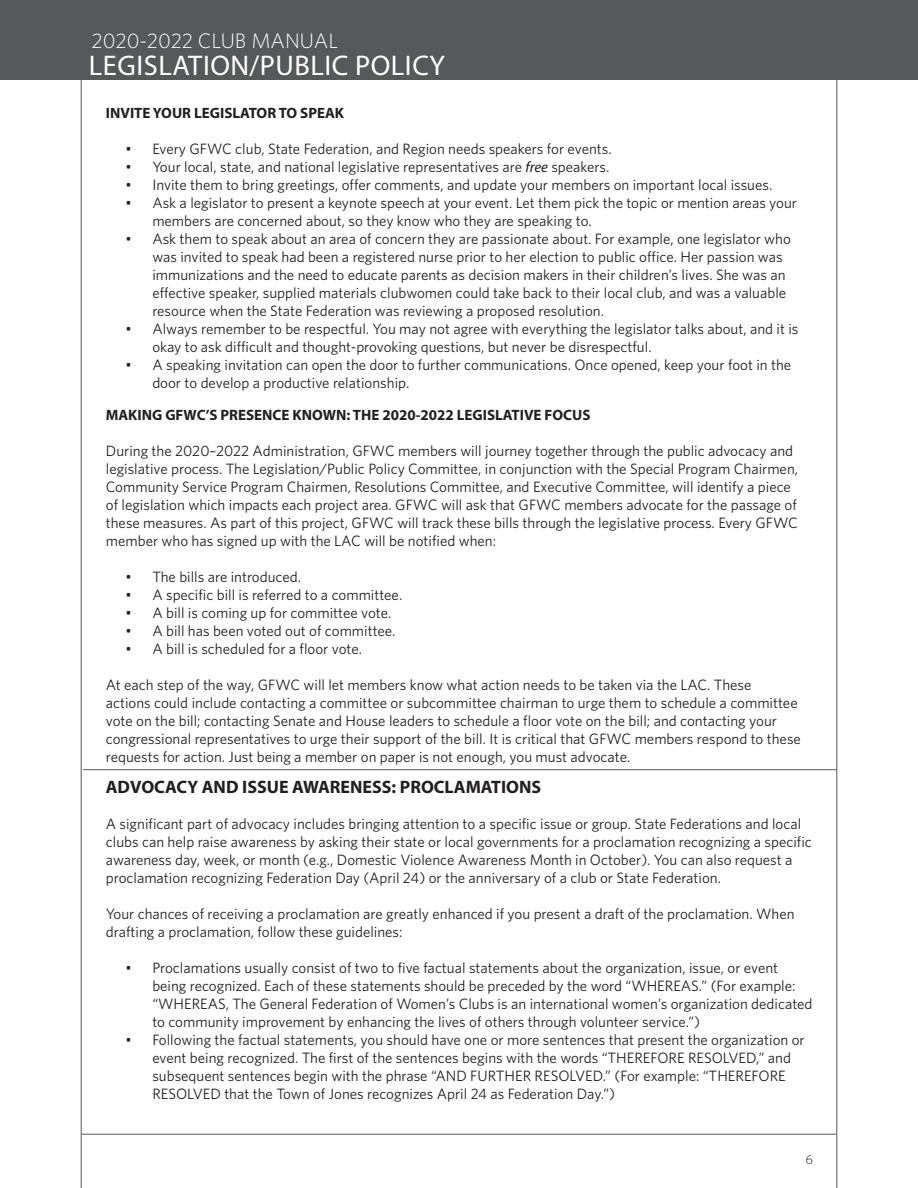
<style>
.page{position:relative;width:918px;height:1188px;background:#fff}
.page>*{position:absolute;margin:0;border:0;box-sizing:border-box;transform-origin:0 0}
.t1{font:28.5px "Myriad Pro";letter-spacing:.02em;color:#fff}
.t2{font:300 21px "Whitney HTF";color:#fff}
.t3{font:700 18px "Myriad Pro";color:#231f20}
.t4{font:15px/18px "Whitney HTF";color:#231f20}
.t5{font:700 15px "Myriad Pro";color:#231f20}
.t6{font:300 13.5px "Whitney HTF";color:#231f20}
.s1{font-family:"Myriad Pro";font-style:italic}
</style>
<div class="page">
<hr style="left:81px;top:1134px;width:756px;height:1px;background:#57585a">
<hr style="left:837px;top:0;width:1px;height:1188px;background:#57585a">
<hr style="left:81px;top:0;width:1px;height:1188px;background:#57585a">
<div style="left:0;top:0;width:918px;height:80px;background:#57585a"></div>
<hr style="left:83px;top:769px;width:754px;height:1px;background:#57585a">
<h2 class="t2" style="left:92px;top:29px;width:248px">2020-2022 CLUB MANUAL</h2>
<h1 class="t1" style="left:89px;top:48px;width:358px">LEGISLATION/PUBLIC POLICY</h1>
<p class="t5" style="left:106px;top:103px;width:240px">INVITE YOUR LEGISLATOR TO SPEAK</p>
<p class="t4" style="left:125px;top:140px;width:488px">• Every GFWC club, State Federation, and Region needs speakers for events.</p>
<p class="t4" style="left:125px;top:158px;width:486px">• Your local, state, and national legislative representatives are <span class="s1">free</span> speakers.</p>
<p class="t4" style="left:125px;top:176px;width:649px">• Invite them to bring greetings, offer comments, and update your members on important local issues.</p>
<p class="t4" style="left:152px;top:194px;width:646px;text-indent:-27px">• Ask a legislator to present a keynote speech at your event. Let them pick the topic or mention areas your members are concerned about, so they know who they are speaking to.</p>
<p class="t4" style="left:152px;top:230px;width:640px;text-indent:-27px">• Ask them to speak about an area of concern they are passionate about. For example, one legislator who was invited to speak had been a registered nurse prior to her election to public office. Her passion was immunizations and the need to educate parents as decision makers in their children’s lives. She was an effective speaker, supplied materials clubwomen could take back to their local club, and was a valuable resource when the State Federation was reviewing a proposed resolution.</p>
<p class="t4" style="left:152px;top:320px;width:648px;text-indent:-27px">• Always remember to be respectful. You may not agree with everything the legislator talks about, and it is okay to ask difficult and thought-provoking questions, but never be disrespectful.</p>
<p class="t4" style="left:152px;top:356px;width:640px;text-indent:-27px">• A speaking invitation can open the door to further communications. Once opened, keep your foot in the door to develop a productive relationship.</p>
<p class="t5" style="left:106px;top:405px;width:486px">MAKING GFWC’S PRESENCE KNOWN: THE 2020-2022 LEGISLATIVE FOCUS</p>
<p class="t4" style="left:106px;top:441px;width:694px">During the 2020–2022 Administration, GFWC members will journey together through the public advocacy and legislative process. The Legislation/Public Policy Committee, in conjunction with the Special Program Chairmen, Community Service Program Chairmen, Resolutions Committee, and Executive Committee, will identify a piece of legislation which impacts each project area. GFWC will ask that GFWC members advocate for the passage of these measures. As part of this project, GFWC will track these bills through the legislative process. Every GFWC member who has signed up with the LAC will be notified when:</p>
<p class="t4" style="left:125px;top:567px;width:177px">• The bills are introduced.</p>
<p class="t4" style="left:125px;top:585px;width:278px">• A specific bill is referred to a committee.</p>
<p class="t4" style="left:125px;top:603px;width:268px">• A bill is coming up for committee vote.</p>
<p class="t4" style="left:125px;top:621px;width:272px">• A bill has been voted out of committee.</p>
<p class="t4" style="left:125px;top:639px;width:238px">• A bill is scheduled for a floor vote.</p>
<p class="t4" style="left:106px;top:675px;width:697px">At each step of the way, GFWC will let members know what action needs to be taken via the LAC. These<br>actions could include contacting a committee or subcommittee chairman to urge them to schedule a committee vote on the bill; contacting Senate and House leaders to schedule a floor vote on the bill; and contacting your congressional representatives to urge their support of the bill. It is critical that GFWC members respond to these requests for action. Just being a member on paper is not enough, you must advocate.</p>
<p class="t3" style="left:106px;top:775px;width:437px">ADVOCACY AND ISSUE AWARENESS: PROCLAMATIONS</p>
<p class="t4" style="left:106px;top:815px;width:708px">A significant part of advocacy includes bringing attention to a specific issue or group. State Federations and local clubs can help raise awareness by asking their state or local governments for a proclamation recognizing a specific awareness day, week, or month (e.g., Domestic Violence Awareness Month in October). You can also request a proclamation recognizing Federation Day (April 24) or the anniversary of a club or State Federation.</p>
<p class="t4" style="left:106px;top:905px;width:690px">Your chances of receiving a proclamation are greatly enhanced if you present a draft of the proclamation. When drafting a proclamation, follow these guidelines:</p>
<p class="t4" style="left:152px;top:959px;width:662px;text-indent:-27px">• Proclamations usually consist of two to five factual statements about the organization, issue, or event being recognized. Each of these statements should be preceded by the word “WHEREAS.” (For example: “WHEREAS, The General Federation of Women’s Clubs is an international women’s organization dedicated to community improvement by enhancing the lives of others through volunteer service.”)</p>
<p class="t4" style="left:152px;top:1031px;width:654px;text-indent:-27px">• Following the factual statements, you should have one or more sentences that present the organization or event being recognized. The first of the sentences begins with the words “THEREFORE RESOLVED,” and subsequent sentences begin with the phrase “AND FURTHER RESOLVED.” (For example: “THEREFORE RESOLVED that the Town of Jones recognizes April 24 as Federation Day.”)</p>
<p class="t6" style="left:806px;top:1152px;width:9px">6</p>
</div>
